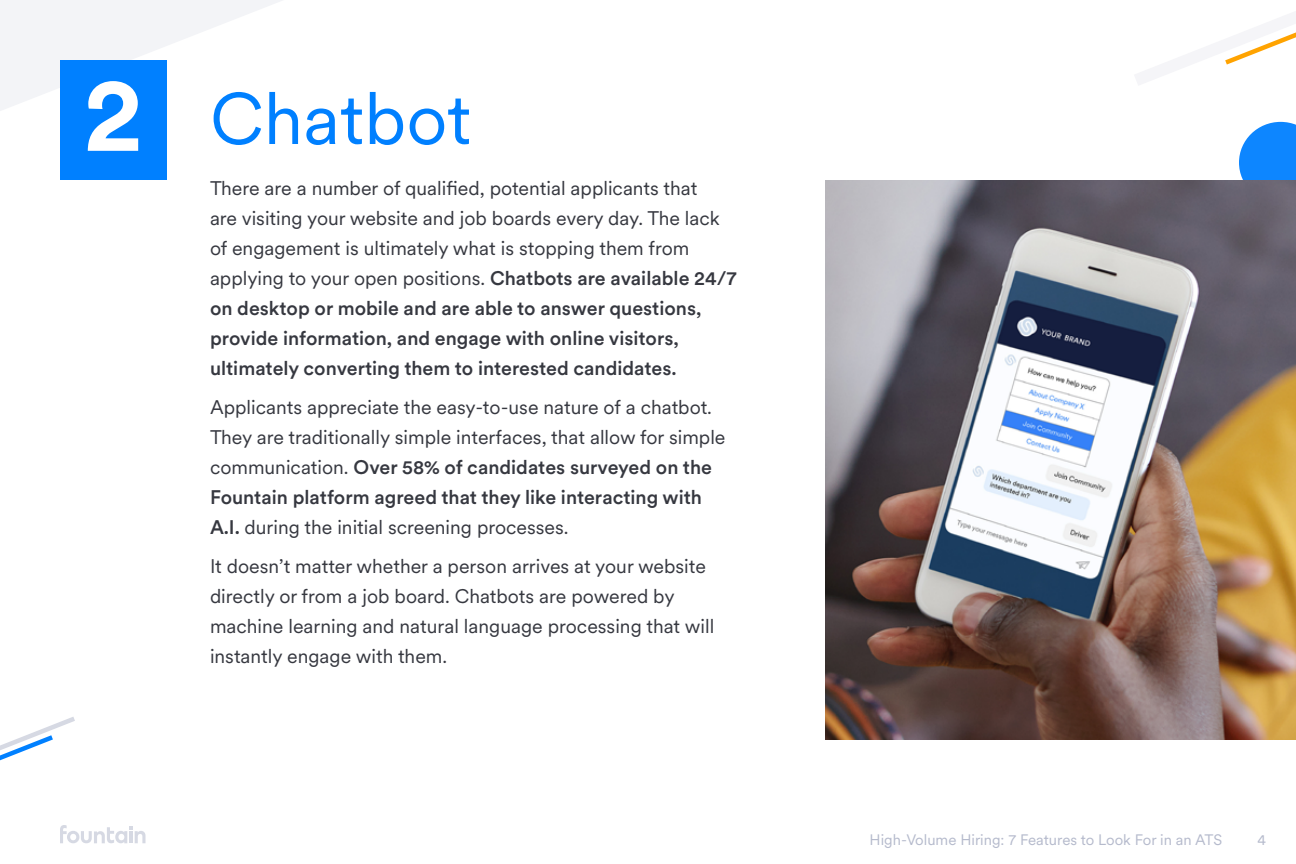
<style>
.page{position:relative;width:1296px;height:864px;background:#fff}
.page>*{position:absolute;margin:0;border:0;box-sizing:border-box;transform-origin:0 0}
.Section_Number{font:700 105px "Circular XX";color:#fff}
.t1{font:72px "Circular XX";color:#0080ff}
.Body_large{font:19.5px/30px "Circular XX";color:#363840}
.t2{font:15px "Circular XX";color:#b5bacc}
.s1{font-weight:500}
</style>
<div class="page">
<svg style="left:1239px;top:122px;width:57px;height:58px;background:#2994ff"></svg>
<svg style="left:60px;top:825px;width:86px;height:18px"></svg>
<svg style="left:0;top:717px;width:75px;height:44px"></svg>
<svg style="left:1225px;top:32px;width:71px;height:33px"></svg>
<svg style="left:0;top:0;width:282px;height:111px"></svg>
<div style="left:60px;top:60px;width:106px;height:119px;background:#0080ff"></div>
<img style="left:825px;top:180px;width:471px;height:560px">
<p class="Section_Number" style="left:83px;top:42px;width:61px">2</p>
<h1 class="t1" style="left:210px;top:71px;width:263px">Chatbot</h1>
<p class="Body_large" style="left:210px;top:172px;width:528px">There are a number of qualified, potential applicants that<br>are visiting your website and job boards every day. The lack of engagement is ultimately what is stopping them from applying to your open positions. <span class="s1">Chatbots are available 24/7 on desktop or mobile and are able to answer questions, provide information, and engage with online visitors, ultimately converting them to interested candidates.</span></p>
<p class="Body_large" style="left:210px;top:391px;width:517px">Applicants appreciate the easy-to-use nature of a chatbot.<br>They are traditionally simple interfaces, that allow for simple communication. <span class="s1">Over 58% of candidates surveyed on the Fountain platform agreed that they like interacting with A.I.</span> during the initial screening processes.</p>
<p class="Body_large" style="left:210px;top:550px;width:506px">It doesn’t matter whether a person arrives at your website directly or from a job board. Chatbots are powered by machine learning and natural language processing that will instantly engage with them.</p>
<p class="t2" style="left:870px;top:830px;width:354px">High-Volume Hiring: 7 Features to Look For in an ATS</p>
<p class="t2" style="left:1257px;top:830px;width:10px">4</p>
</div>
